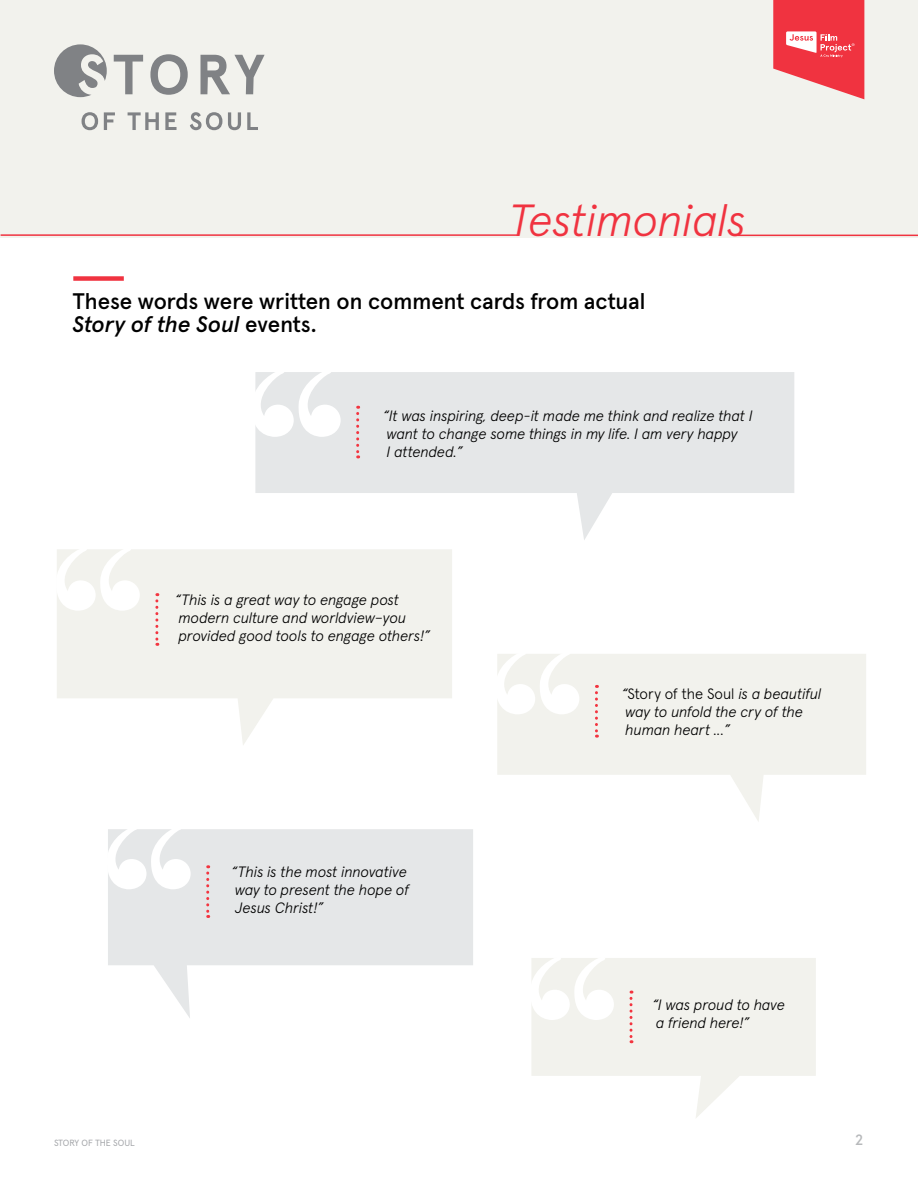
<style>
.page{position:relative;width:918px;height:1188px;background:#fff}
.page>*{position:absolute;margin:0;border:0;box-sizing:border-box;transform-origin:0 0}
.t1{font:204px "Bodoni Fragile Sharp";color:#fff}
.t2{font:192px "Bodoni Fragile Sharp";color:#fff}
.t3{font:italic 300 45px "Apercu Pro";letter-spacing:-.005em;color:#f03340}
.t4{font:500 22.5px/22.5px "Apercu Pro";color:#000}
.t5{font:italic 300 15px/18px "Apercu Pro";letter-spacing:-.005em;color:#000}
.t6{font:500 15px "Apercu Pro";color:#b7b9bb}
.t7{font:9px "Apercu Pro";letter-spacing:-.005em;color:#a5a7aa}
.s1{font-style:italic}
.s2{font-style:normal}
</style>
<div class="page">
<div style="left:0;top:0;width:918px;height:238px;background:#f2f2ed"></div>
<svg style="left:773px;top:0;width:91px;height:99px"></svg>
<svg style="left:54px;top:44px;width:53px;height:53px"></svg>
<svg style="left:114px;top:55px;width:29px;height:39px"></svg>
<svg style="left:150px;top:54px;width:38px;height:41px"></svg>
<svg style="left:201px;top:55px;width:64px;height:39px"></svg>
<svg style="left:82px;top:112px;width:16px;height:18px"></svg>
<svg style="left:104px;top:112px;width:11px;height:18px"></svg>
<svg style="left:128px;top:112px;width:31px;height:18px"></svg>
<svg style="left:165px;top:112px;width:12px;height:18px"></svg>
<svg style="left:190px;top:112px;width:32px;height:18px"></svg>
<svg style="left:228px;top:112px;width:13px;height:18px"></svg>
<svg style="left:247px;top:112px;width:11px;height:18px"></svg>
<hr style="left:1px;top:234px;width:516px;height:2px;background:#f03340">
<hr style="left:738px;top:235px;width:180px;height:1px;background:#f03340">
<div style="left:73px;top:276px;width:51px;height:5px;background:#f03340"></div>
<svg style="left:255px;top:372px;width:539px;height:168px;fill:#e5e7e8"></svg>
<svg style="left:356px;top:406px;width:3px;height:52px"></svg>
<svg style="left:497px;top:654px;width:369px;height:167px;fill:#f2f2ed"></svg>
<svg style="left:595px;top:685px;width:3px;height:53px"></svg>
<svg style="left:57px;top:549px;width:395px;height:196px;fill:#f2f2ed"></svg>
<svg style="left:155px;top:593px;width:3px;height:53px"></svg>
<svg style="left:108px;top:829px;width:365px;height:189px;fill:#e5e7e8"></svg>
<svg style="left:206px;top:865px;width:3px;height:53px"></svg>
<svg style="left:531px;top:958px;width:285px;height:160px;fill:#f2f2ed"></svg>
<svg style="left:630px;top:991px;width:3px;height:52px"></svg>
<h3 class="t3" style="left:508px;top:186px;width:239px">Testimonials</h3>
<h3 class="t4" style="left:72px;top:289px;width:575px">These words were written on comment cards from actual<br><span class="s1">Story of the Soul</span> events.</h3>
<h1 class="t1" style="left:249px;top:325px;width:102px">“</h1>
<p class="t5" style="left:383px;top:405px;width:371px">“It was inspiring, deep-it made me think and realize that I want to change some things in my life. I am very happy<br>I attended.”</p>
<p class="t5" style="left:175px;top:589px;width:257px">“This is a great way to engage post modern culture and worldview–you provided good tools to engage others!”</p>
<h2 class="t2" style="left:105px;top:784px;width:96px">“</h2>
<p class="t5" style="left:231px;top:861px;width:180px">“This is the most innovative way to present the hope of<br>Jesus Christ!”</p>
<p class="t5" style="left:621px;top:683px;width:201px">“<span class="s2">Story of the Soul</span> is a beautiful way to unfold the cry of the human heart ...”</p>
<p class="t5" style="left:652px;top:994px;width:134px">“I was proud to have a friend here!”</p>
<p class="t7" style="left:54px;top:1136px;width:82px">STORY OF THE SOUL</p>
<p class="t6" style="left:856px;top:1128px;width:9px">2</p>
</div>
